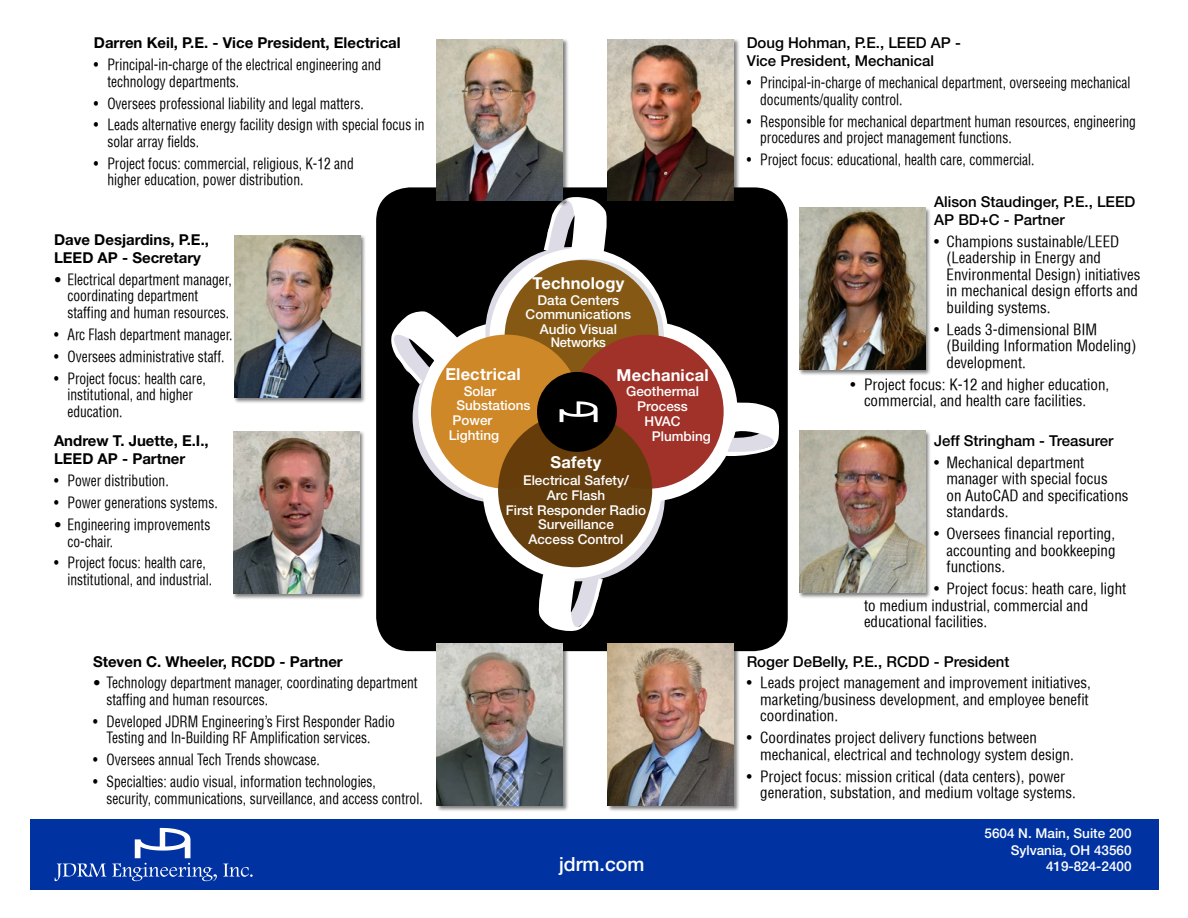
<style>
.page{position:relative;width:1188px;height:918px;background:#fff}
.page>*{position:absolute;margin:0;border:0;box-sizing:border-box;transform-origin:0 0}
.t1{font:500 19.5px "Helvetica Neue LT Std";color:#fff}
.t2{font:700 16.5px "Helvetica Neue LT Std";letter-spacing:.01em;color:#fff}
.t3{font:condensed 15px/16.5px "Helvetica";color:#000;scale:.9 1}
.t4{font:condensed 15px/16.5px "Helvetica";color:#000}
.t5{font:500 15px/18px "Helvetica Neue LT Std";color:#000}
.t6{font:700 15px/18px "Helvetica Neue LT Std";color:#000}
.t7{font:500 13.5px/14.9px "Helvetica Neue LT Std";color:#fff;text-align:center}
.s1{font-family:"Helvetica Neue LT Std";font-weight:100;font-stretch:normal}
</style>
<div class="page">
<div style="left:376px;top:187px;width:412px;height:464px;background:#000;border-radius:34px"></div>
<div style="left:413px;top:333px;width:169px;height:170px;background:#dddbe5;border-radius:50%"></div>
<div style="left:419px;top:322px;width:176px;height:180px;background:#fff;border-radius:50%"></div>
<svg style="left:391px;top:311px;width:66px;height:73px"></svg>
<div style="left:431px;top:335px;width:151px;height:154px;background:#ce8828;border-radius:50%"></div>
<svg style="left:471px;top:187px;width:313px;height:444px"></svg>
<div style="left:31px;top:819px;width:1128px;height:70px;background:#0033a1"></div>
<svg style="left:223px;top:864px;width:30px;height:13px"></svg>
<svg style="left:55px;top:828px;width:162px;height:53px"></svg>
<div style="left:436px;top:39px;width:133px;height:168px;background:#000;opacity:.5"></div>
<img style="left:436px;top:39px;width:127px;height:162px">
<div style="left:234px;top:235px;width:133px;height:169px;background:#000;opacity:.5"></div>
<img style="left:234px;top:235px;width:126px;height:162px">
<div style="left:799px;top:207px;width:133px;height:169px;background:#000;opacity:.5"></div>
<img style="left:799px;top:208px;width:126px;height:162px">
<div style="left:607px;top:39px;width:133px;height:168px;background:#000;opacity:.5"></div>
<img style="left:608px;top:39px;width:126px;height:162px">
<div style="left:607px;top:643px;width:133px;height:169px;background:#000;opacity:.5"></div>
<img style="left:608px;top:644px;width:126px;height:162px">
<div style="left:799px;top:430px;width:133px;height:169px;background:#000;opacity:.5"></div>
<img style="left:799px;top:431px;width:126px;height:162px">
<div style="left:436px;top:643px;width:133px;height:169px;background:#000;opacity:.5"></div>
<img style="left:436px;top:644px;width:127px;height:162px">
<div style="left:233px;top:431px;width:133px;height:169px;background:#000;opacity:.5"></div>
<img style="left:233px;top:431px;width:126px;height:162px">
<p class="t6" style="left:94px;top:34px;width:308px">Darren Keil, P.E. - Vice President, Electrical</p>
<p class="t3" style="left:107px;top:56px;width:306px;text-indent:-14px">• Principal-in-charge of the electrical engineering and technology departments.</p>
<p class="t3" style="left:94px;top:95px;width:301px">• Oversees professional liability and legal matters.</p>
<p class="t3" style="left:107px;top:117px;width:354px;text-indent:-14px">• Leads alternative energy facility design with special focus in solar array fields.</p>
<p class="t3" style="left:107px;top:155px;width:275px;text-indent:-14px">• Project focus: commercial, religious, K-12 and higher education, power distribution.</p>
<p class="t6" style="left:54px;top:230px;width:157px">Dave Desjardins, P.E.,<br>LEED AP - Secretary</p>
<p class="t3" style="left:68px;top:271px;width:184px;text-indent:-14px"><span class="s1">•</span> Electrical department manager, coordinating department staffing and human resources.</p>
<p class="t3" style="left:54px;top:326px;width:200px">• Arc Flash department manager.</p>
<p class="t3" style="left:54px;top:348px;width:191px">• Oversees administrative staff.</p>
<p class="t3" style="left:68px;top:370px;width:155px;text-indent:-14px">• Project focus: health care, institutional, and higher education.</p>
<p class="t6" style="left:54px;top:432px;width:156px">Andrew T. Juette, E.I.,<br>LEED AP - Partner</p>
<p class="t3" style="left:54px;top:472px;width:129px">• Power distribution.</p>
<p class="t3" style="left:54px;top:494px;width:184px">• Power generations systems.</p>
<p class="t3" style="left:68px;top:516px;width:160px;text-indent:-14px"><span class="s1">•</span> Engineering improvements co-chair.</p>
<p class="t3" style="left:68px;top:555px;width:162px;text-indent:-14px">• Project focus: health care, institutional, and industrial.</p>
<p class="t2" style="left:533px;top:273px;width:93px">Technology</p>
<p class="t7" style="left:526px;top:293px;width:107px;line-height:13.8px">Data Centers<br>Communications<br>Audio Visual<br>Networks</p>
<p class="t2" style="left:445px;top:364px;width:77px">Electrical</p>
<p class="t7" style="left:464px;top:383px;width:34px">Solar</p>
<p class="t7" style="left:456px;top:398px;width:76px">Substations</p>
<p class="t7" style="left:453px;top:413px;width:41px">Power</p>
<p class="t7" style="left:449px;top:428px;width:52px">Lighting</p>
<p class="t2" style="left:617px;top:365px;width:94px">Mechanical</p>
<p class="t7" style="left:626px;top:384px;width:74px">Geothermal</p>
<p class="t7" style="left:637px;top:399px;width:52px">Process</p>
<p class="t7" style="left:645px;top:414px;width:38px">HVAC</p>
<p class="t7" style="left:652px;top:429px;width:61px">Plumbing</p>
<p class="t2" style="left:551px;top:452px;width:52px">Safety</p>
<p class="t7" style="left:506px;top:473px;width:142px">Electrical Safety/<br>Arc Flash<br>First Responder Radio<br>Surveillance<br>Access Control</p>
<p class="t6" style="left:93px;top:652px;width:251px">Steven C. Wheeler, RCDD - Partner</p>
<p class="t3" style="left:106px;top:675px;width:347px;text-indent:-14px"><span class="s1">•</span> Technology department manager, coordinating department staffing and human resources.</p>
<p class="t3" style="left:106px;top:713px;width:322px;text-indent:-14px">• Developed JDRM Engineering’s First Responder Radio<br>Testing and In-Building RF Amplification services.</p>
<p class="t3" style="left:93px;top:751px;width:254px">• Oversees annual Tech Trends showcase.</p>
<p class="t3" style="left:106px;top:773px;width:353px;text-indent:-14px">• Specialties: audio visual, information technologies, security, communications, surveillance, and access control.</p>
<h1 class="t1" style="left:559px;top:852px;width:87px">jdrm.com</h1>
<p class="t5" style="left:747px;top:34px;width:216px">Doug Hohman, P.E., LEED AP -<br>Vice President, Mechanical</p>
<p class="t3" style="left:760px;top:74px;width:413px;text-indent:-14px">• Principal-in-charge of mechanical department, overseeing mechanical documents/quality control.</p>
<p class="t3" style="left:760px;top:113px;width:419px;text-indent:-14px">• Responsible for mechanical department human resources, engineering procedures and project management functions.</p>
<p class="t3" style="left:747px;top:151px;width:321px">• Project focus: educational, health care, commercial.</p>
<p class="t5" style="left:934px;top:192px;width:203px">Alison Staudinger, P.E., LEED<br>AP BD+C - Partner</p>
<p class="t4" style="left:946px;top:233px;width:196px;text-indent:-12px">• Champions sustainable/LEED (Leadership in Energy and<br>Environmental Design) initiatives in mechanical design efforts and building systems.</p>
<p class="t4" style="left:946px;top:321px;width:191px;text-indent:-12px">• Leads 3-dimensional BIM (Building Information Modeling) development.</p>
<p class="t4" style="left:864px;top:376px;width:247px;text-indent:-14px">• Project focus: K-12 and higher education, commercial, and health care facilities.</p>
<p class="t5" style="left:934px;top:432px;width:181px">Jeff Stringham - Treasurer</p>
<p class="t4" style="left:946px;top:454px;width:184px;text-indent:-12px">• Mechanical department manager with special focus<br>on AutoCAD and specifications standards.</p>
<p class="t4" style="left:946px;top:526px;width:171px;text-align:justify;text-indent:-12px">• Oversees financial reporting, accounting and bookkeeping functions.</p>
<p class="t4" style="left:864px;top:580px;width:264px;text-indent:70px">• Project focus: heath care, light to medium industrial, commercial and educational facilities.</p>
<p class="t5" style="left:747px;top:652px;width:264px">Roger DeBelly, P.E., RCDD - President</p>
<p class="t4" style="left:760px;top:675px;width:332px;text-indent:-14px">• Leads project management and improvement initiatives, marketing/business development, and employee benefit coordination.</p>
<p class="t4" style="left:760px;top:730px;width:315px;text-indent:-14px">• Coordinates project delivery functions between mechanical, electrical and technology system design.</p>
<p class="t4" style="left:760px;top:768px;width:317px;text-indent:-14px">• Project focus: mission critical (data centers), power generation, substation, and medium voltage systems.</p>
<p class="t7" style="left:985px;top:825px;width:149px;line-height:16.5px;text-align:right">5604 N. Main, Suite 200<br>Sylvania, OH 43560<br>419-824-2400</p>
</div>
